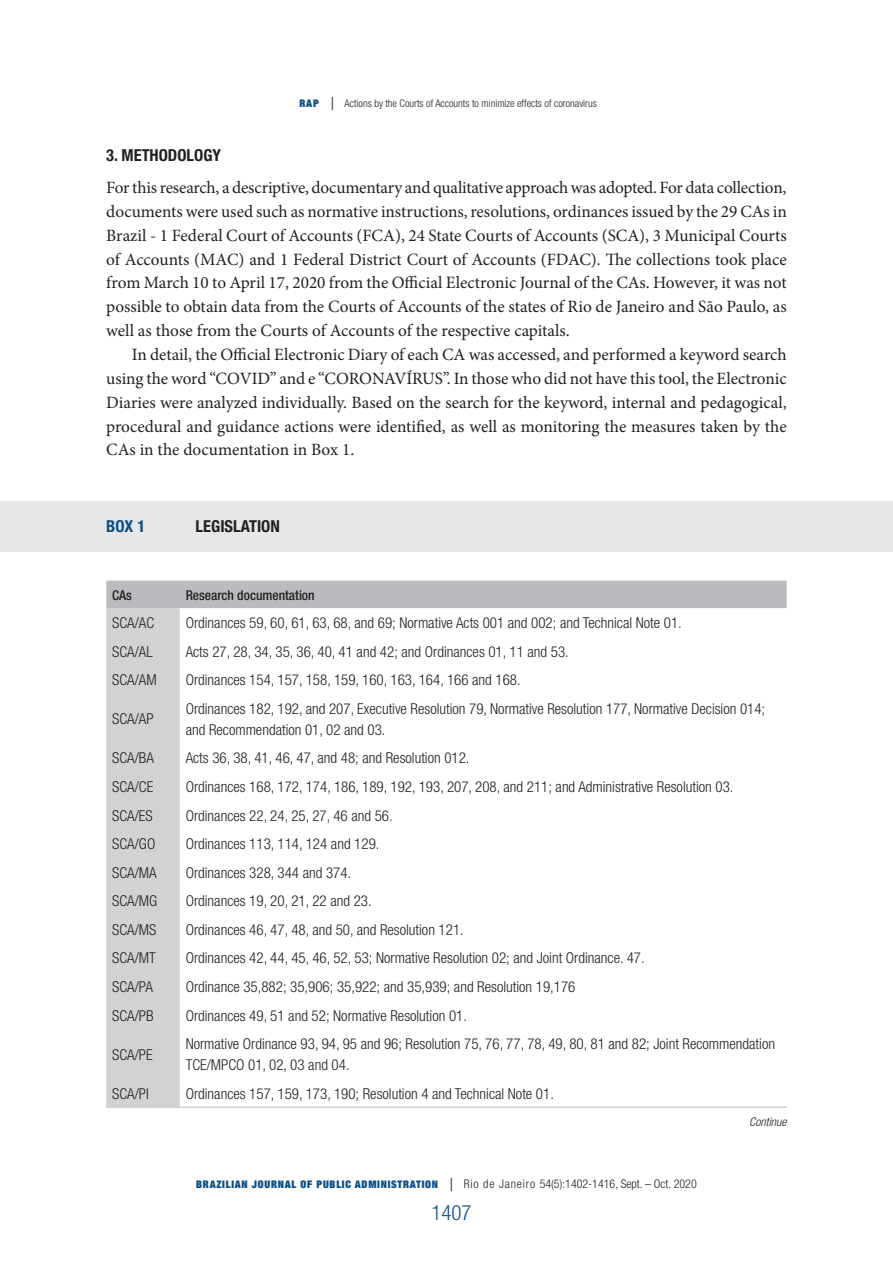
<style>
.page{position:relative;width:893px;height:1263px;background:#fff}
.page>*{position:absolute;margin:0;border:0;box-sizing:border-box;transform-origin:0 0}
.t1{font:300 condensed 21px "Helvetica Neue LT Std";color:#0c4f89}
.texto_3{font:17.25px/23.9px "Minion Pro";color:#231f20;text-align:justify}
.sub_1{font:700 condensed 16.5px "Helvetica Neue LT Std";color:#231f20}
.tit_tab{font:700 condensed 16.5px "Helvetica Neue LT Std";color:#231f20}
.tit_tab-2{font:700 condensed 16.5px "Helvetica Neue LT Std";color:#0c4f89}
.TEXTO_TAB{font:300 condensed 15px/21px "Helvetica Neue LT Std";color:#231f20}
.GARGANTA{font:500 condensed 13.5px "Helvetica Neue LT Std";color:#231f20}
.t2{font:300 condensed 12px "Helvetica Neue LT Std";color:#231f20}
.TEXTO_TAB-2{font:italic 300 condensed 12px "Helvetica Neue LT Std";color:#231f20}
.t3{font:300 condensed 10.5px "Helvetica Neue LT Std";color:#231f20}
.s1{font-family:"Helvetica Neue";font-weight:900;font-stretch:expanded;color:#0c4f89}
.s2{font-size:18px}
.s3{font-family:"Helvetica Neue";font-weight:900;font-stretch:expanded;font-size:10.5px;color:#0c4f89}
</style>
<div class="page">
<div style="left:0;top:501px;width:893px;height:51px;background:#e6e7e9"></div>
<svg style="left:106px;top:581px;width:681px;height:525px"></svg>
<hr style="left:106px;top:1106px;width:74px;height:2px;background:#d1d2d4">
<hr style="left:180px;top:1106px;width:607px;height:2px;background:#d1d2d4">
<p class="t3" style="left:299px;top:98px;width:299px"><span class="s1">RAP</span> <span class="s2">|</span> Actions by the Courts of Accounts to minimize effects of coronavirus</p>
<p class="sub_1" style="left:106px;top:145px;width:116px">3. METHODOLOGY</p>
<p class="texto_3" style="left:106px;top:176px;width:682px">For this research, a descriptive, documentary and qualitative approach was adopted. For data collection, documents were used such as normative instructions, resolutions, ordinances issued by the 29 CAs in Brazil - 1 Federal Court of Accounts (FCA), 24 State Courts of Accounts (SCA), 3 Municipal Courts of Accounts (MAC) and 1 Federal District Court of Accounts (FDAC). The collections took place from March 10 to April 17, 2020 from the Official Electronic Journal of the CAs. However, it was not possible to obtain data from the Courts of Accounts of the states of Rio de Janeiro and São Paulo, as well as those from the Courts of Accounts of the respective capitals.</p>
<p class="texto_3" style="left:106px;top:343px;width:682px;text-indent:26px">In detail, the Official Electronic Diary of each CA was accessed, and performed a keyword search using the word “COVID” and e “CORONAVÍRUS”. In those who did not have this tool, the Electronic Diaries were analyzed individually. Based on the search for the keyword, internal and pedagogical, procedural and guidance actions were identified, as well as monitoring the measures taken by the CAs in the documentation in Box 1.</p>
<p class="tit_tab-2" style="left:106px;top:516px;width:41px">BOX 1</p>
<p class="tit_tab" style="left:196px;top:516px;width:86px">LEGISLATION</p>
<p class="GARGANTA" style="left:112px;top:587px;width:21px">CAs</p>
<p class="GARGANTA" style="left:186px;top:587px;width:131px">Research documentation</p>
<p class="TEXTO_TAB" style="left:112px;top:612px;width:43px">SCA/AC</p>
<p class="TEXTO_TAB" style="left:186px;top:612px;width:498px">Ordinances 59, 60, 61, 63, 68, and 69; Normative Acts 001 and 002; and Technical Note 01.</p>
<p class="TEXTO_TAB" style="left:112px;top:641px;width:42px">SCA/AL</p>
<p class="TEXTO_TAB" style="left:186px;top:641px;width:385px">Acts 27, 28, 34, 35, 36, 40, 41 and 42; and Ordinances 01, 11 and 53.</p>
<p class="TEXTO_TAB" style="left:112px;top:669px;width:46px">SCA/AM</p>
<p class="TEXTO_TAB" style="left:186px;top:669px;width:336px">Ordinances 154, 157, 158, 159, 160, 163, 164, 166 and 168.</p>
<p class="TEXTO_TAB" style="left:112px;top:708px;width:43px">SCA/AP</p>
<p class="TEXTO_TAB" style="left:186px;top:698px;width:581px">Ordinances 182, 192, and 207, Executive Resolution 79, Normative Resolution 177, Normative Decision 014; and Recommendation 01, 02 and 03.</p>
<p class="TEXTO_TAB" style="left:112px;top:747px;width:43px">SCA/BA</p>
<p class="TEXTO_TAB" style="left:186px;top:747px;width:285px">Acts 36, 38, 41, 46, 47, and 48; and Resolution 012.</p>
<p class="TEXTO_TAB" style="left:112px;top:776px;width:43px">SCA/CE</p>
<p class="TEXTO_TAB" style="left:186px;top:776px;width:549px">Ordinances 168, 172, 174, 186, 189, 192, 193, 207, 208, and 211; and Administrative Resolution 03.</p>
<p class="TEXTO_TAB" style="left:112px;top:805px;width:42px">SCA/ES</p>
<p class="TEXTO_TAB" style="left:186px;top:805px;width:209px">Ordinances 22, 24, 25, 27, 46 and 56.</p>
<p class="TEXTO_TAB" style="left:112px;top:833px;width:45px">SCA/GO</p>
<p class="TEXTO_TAB" style="left:186px;top:833px;width:195px">Ordinances 113, 114, 124 and 129.</p>
<p class="TEXTO_TAB" style="left:112px;top:862px;width:46px">SCA/MA</p>
<p class="TEXTO_TAB" style="left:186px;top:862px;width:167px">Ordinances 328, 344 and 374.</p>
<p class="TEXTO_TAB" style="left:112px;top:890px;width:46px">SCA/MG</p>
<p class="TEXTO_TAB" style="left:186px;top:890px;width:188px">Ordinances 19, 20, 21, 22 and 23.</p>
<p class="TEXTO_TAB" style="left:112px;top:919px;width:46px">SCA/MS</p>
<p class="TEXTO_TAB" style="left:186px;top:919px;width:280px">Ordinances 46, 47, 48, and 50, and Resolution 121.</p>
<p class="TEXTO_TAB" style="left:112px;top:947px;width:45px">SCA/MT</p>
<p class="TEXTO_TAB" style="left:186px;top:947px;width:460px">Ordinances 42, 44, 45, 46, 52, 53; Normative Resolution 02; and Joint Ordinance. 47.</p>
<p class="TEXTO_TAB" style="left:112px;top:976px;width:42px">SCA/PA</p>
<p class="TEXTO_TAB" style="left:186px;top:976px;width:391px">Ordinance 35,882; 35,906; 35,922; and 35,939; and Resolution 19,176</p>
<p class="TEXTO_TAB" style="left:112px;top:1005px;width:43px">SCA/PB</p>
<p class="TEXTO_TAB" style="left:186px;top:1005px;width:283px">Ordinances 49, 51 and 52; Normative Resolution 01.</p>
<p class="TEXTO_TAB" style="left:112px;top:1044px;width:42px">SCA/PE</p>
<p class="TEXTO_TAB" style="left:186px;top:1033px;width:591px">Normative Ordinance 93, 94, 95 and 96; Resolution 75, 76, 77, 78, 49, 80, 81 and 82; Joint Recommendation<br>TCE/MPCO 01, 02, 03 and 04.</p>
<p class="TEXTO_TAB" style="left:112px;top:1083px;width:38px">SCA/PI</p>
<p class="TEXTO_TAB" style="left:186px;top:1083px;width:370px">Ordinances 157, 159, 173, 190; Resolution 4 and Technical Note 01.</p>
<p class="t2" style="left:196px;top:1176px;width:502px"><span class="s3">BRAZILIAN JOURNAL OF PUBLIC ADMINISTRATION</span> <span class="s2">|</span> Rio de Janeiro 54(5):1402-1416, Sept. – Oct. 2020</p>
<h1 class="t1" style="left:431px;top:1200px;width:42px">1407</h1>
<p class="TEXTO_TAB-2" style="left:749px;top:1115px;width:39px">Continue</p>
</div>
